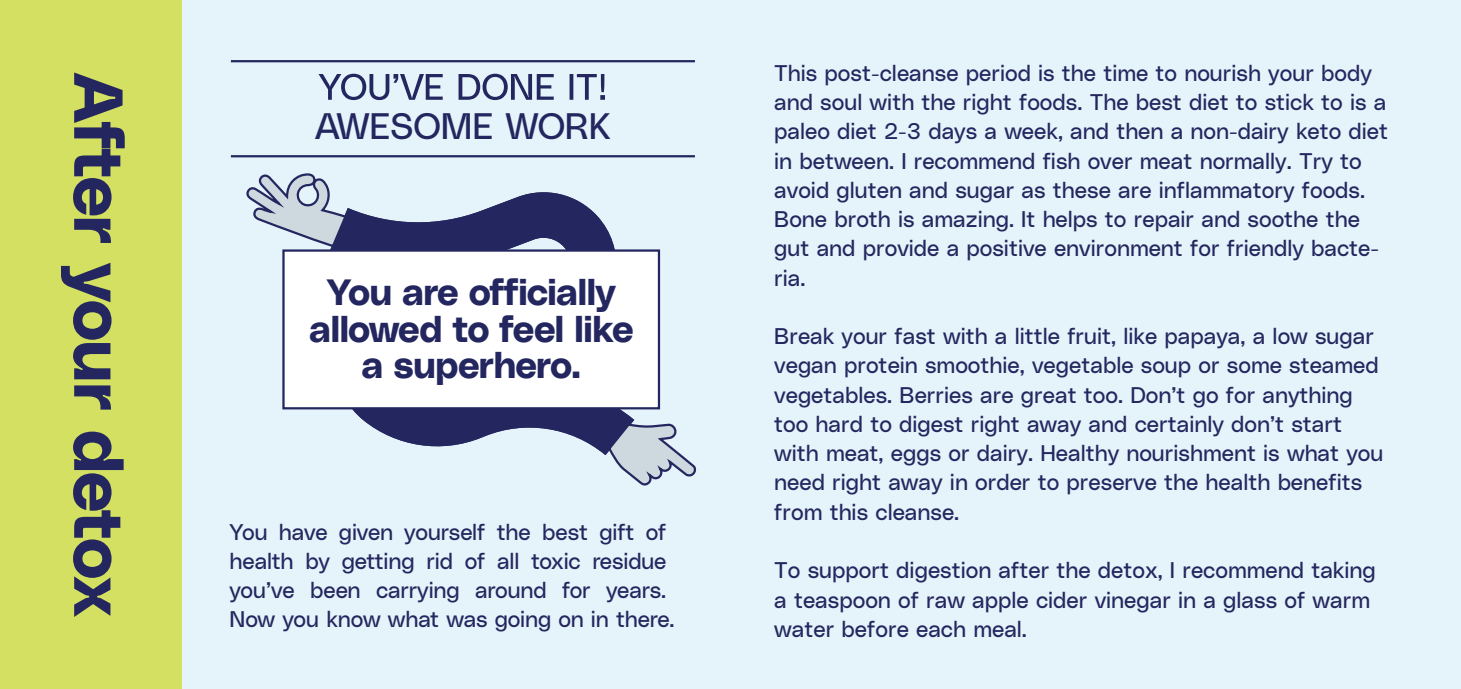
<style>
.page{position:relative;width:1461px;height:689px;background:#e5f3fa}
.page>*{position:absolute;margin:0;border:0;box-sizing:border-box;transform-origin:0 0}
.t1{font:68.62px "Poly Sans Bulky";letter-spacing:-.015em;color:#24275f}
.t2{font:36.68px "Poly Sans Neutral";letter-spacing:-.005em;color:#24275f}
.t3{font:36.23px/36.2px "Poly Sans Bulky";letter-spacing:-.01em;color:#24275f;text-align:center}
.t4{font:22.5px/29.2px "Poly Sans Neutral";color:#24275f}
</style>
<div class="page">
<svg style="left:329px;top:192px;width:307px;height:263px"></svg>
<svg style="left:246px;top:173px;width:102px;height:76px"></svg>
<svg style="left:606px;top:422px;width:91px;height:64px"></svg>
<div style="left:0;top:0;width:182px;height:689px;background:#d4e061"></div>
<svg style="left:318px;top:74px;width:287px;height:26px"></svg>
<hr style="left:231px;top:60px;width:464px;height:2px;background:#24275f">
<hr style="left:231px;top:155px;width:464px;height:2px;background:#24275f">
<div style="left:282px;top:249px;width:378px;height:160px;background:#fff;border:2px solid #24275f"></div>
<h1 class="t1" style="left:152px;top:74px;width:545px;rotate:90deg">After your detox</h1>
<h2 class="t2" style="left:315px;top:99px;width:297px">AWESOME WORK</h2>
<h3 class="t3" style="left:309px;top:272px;width:325px">You are officially allowed to feel like a superhero.</h3>
<p class="t4" style="left:229px;top:515px;width:447px">You have given yourself the best gift of health by getting rid of all toxic residue you’ve been carrying around for years.<br>Now you know what was going on in there.</p>
<p class="t4" style="left:774px;top:57px;width:615px">This post-cleanse period is the time to nourish your body and soul with the right foods. The best diet to stick to is a paleo diet 2-3 days a week, and then a non-dairy keto diet in between. I recommend fish over meat normally. Try to avoid gluten and sugar as these are inflammatory foods.<br>Bone broth is amazing. It helps to repair and soothe the gut and provide a positive environment for friendly bacte&shy;ria.</p>
<p class="t4" style="left:774px;top:320px;width:611px">Break your fast with a little fruit, like papaya, a low sugar vegan protein smoothie, vegetable soup or some steamed vegetables. Berries are great too. Don’t go for anything too hard to digest right away and certainly don’t start with meat, eggs or dairy. Healthy nourishment is what you need right away in order to preserve the health benefits from this cleanse.</p>
<p class="t4" style="left:774px;top:554px;width:603px">To support digestion after the detox, I recommend taking a teaspoon of raw apple cider vinegar in a glass of warm water before each meal.</p>
</div>
